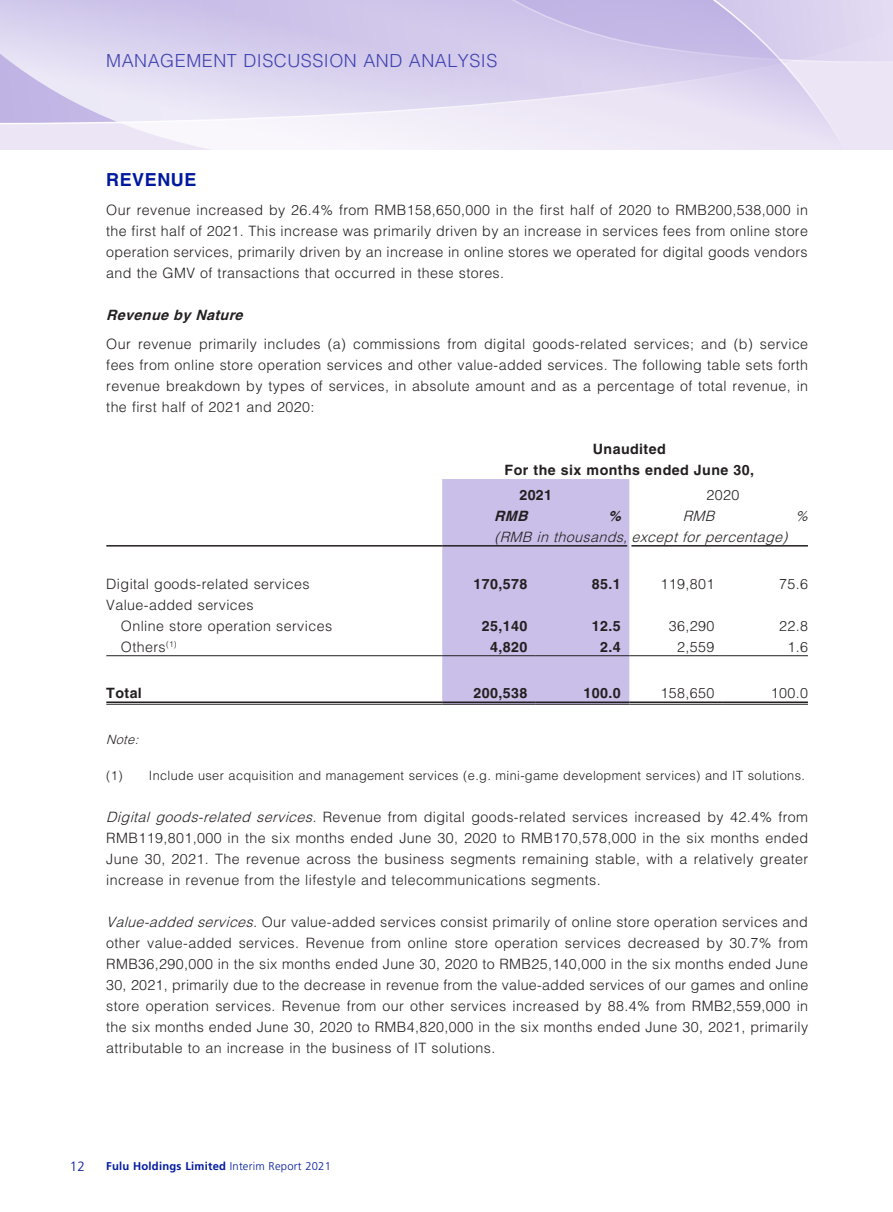
<style>
.page{position:relative;width:893px;height:1212px;background:#fff}
.page>*{position:absolute;margin:0;border:0;box-sizing:border-box;transform-origin:0 0}
.t1{font:300 18px "Helvetica LT Std";letter-spacing:.03em;color:#3e41b2}
.t2{font:700 18px "Helvetica LT Std";letter-spacing:.03em;color:#00199f}
.t3{font:300 14.25px/21px "Helvetica LT Std";letter-spacing:.03em;color:#231f20;text-align:justify}
.t4{font:700 14.25px/21px "Helvetica LT Std";letter-spacing:.03em;color:#231f20;text-align:center}
.t5{font:italic 300 14.25px "Helvetica LT Std";color:#231f20}
.t6{font:italic 700 14.25px "Helvetica LT Std";color:#231f20}
.t7{font:300 13.5px "Frutiger LT Std";color:#00199f}
.t8{font:300 12.75px "Helvetica LT Std";letter-spacing:.03em;color:#231f20}
.t9{font:italic 300 12.75px "Helvetica LT Std";color:#231f20}
.t10{font:700 11.25px "Frutiger LT Std";letter-spacing:.02em;color:#00199f}
.s1{font-style:italic}
.s2{font-weight:300}
</style>
<div class="page">
<svg style="left:0;top:0;width:893px;height:150px;background:#e1daf1"></svg>
<div style="left:442px;top:479px;width:187px;height:225px;background:#cabfe8"></div>
<hr style="left:106px;top:545px;width:336px;height:1px;background:#231f20">
<hr style="left:442px;top:545px;width:185px;height:1px;background:#231f20">
<hr style="left:631px;top:545px;width:177px;height:1px;background:#231f20">
<hr style="left:106px;top:655px;width:336px;height:1px;background:#231f20">
<hr style="left:442px;top:655px;width:94px;height:1px;background:#231f20">
<hr style="left:536px;top:655px;width:93px;height:1px;background:#231f20">
<hr style="left:629px;top:655px;width:94px;height:1px;background:#231f20">
<hr style="left:723px;top:655px;width:85px;height:1px;background:#231f20">
<hr style="left:106px;top:701px;width:336px;height:2px;background:#231f20">
<hr style="left:106px;top:704px;width:336px;height:1px;background:#231f20">
<hr style="left:442px;top:701px;width:94px;height:2px;background:#231f20">
<hr style="left:442px;top:704px;width:94px;height:1px;background:#231f20">
<hr style="left:536px;top:701px;width:93px;height:2px;background:#231f20">
<hr style="left:536px;top:704px;width:93px;height:1px;background:#231f20">
<hr style="left:629px;top:701px;width:94px;height:2px;background:#231f20">
<hr style="left:629px;top:704px;width:94px;height:1px;background:#231f20">
<hr style="left:723px;top:701px;width:85px;height:2px;background:#231f20">
<hr style="left:723px;top:704px;width:85px;height:1px;background:#231f20">
<svg style="left:439px;top:0;width:454px;height:68px;background:#d1c7eb"></svg>
<p class="t1" style="left:106px;top:49px;width:393px">MANAGEMENT DISCUSSION AND ANALYSIS</p>
<p class="t2" style="left:106px;top:169px;width:92px">REVENUE</p>
<p class="t3" style="left:106px;top:199px;width:703px">Our revenue increased by 26.4% from RMB158,650,000 in the first half of 2020 to RMB200,538,000 in the first half of 2021. This increase was primarily driven by an increase in services fees from online store operation services, primarily driven by an increase in online stores we operated for digital goods vendors and the GMV of transactions that occurred in these stores.</p>
<p class="t6" style="left:106px;top:306px;width:142px">Revenue by Nature</p>
<p class="t3" style="left:106px;top:333px;width:703px">Our revenue primarily includes (a) commissions from digital goods-related services; and (b) service fees from online store operation services and other value-added services. The following table sets forth revenue breakdown by types of services, in absolute amount and as a percentage of total revenue, in the first half of 2021 and 2020:</p>
<p class="t4" style="left:505px;top:438px;width:251px">Unaudited<br>For the six months ended June 30,</p>
<p class="t4" style="left:519px;top:484px;width:34px">2021</p>
<p class="t3" style="left:706px;top:484px;width:34px">2020</p>
<p class="t6" style="left:494px;top:507px;width:39px">RMB</p>
<p class="t6" style="left:608px;top:507px;width:19px">%</p>
<p class="t5" style="left:683px;top:507px;width:38px">RMB</p>
<p class="t5" style="left:795px;top:507px;width:19px">%</p>
<p class="t5" style="left:495px;top:528px;width:299px">(RMB in thousands, exceptforpercentage)</p>
<p class="t3" style="left:106px;top:573px;width:205px">Digital goods-related services</p>
<p class="t4" style="left:473px;top:573px;width:55px">170,578</p>
<p class="t4" style="left:592px;top:573px;width:30px">85.1</p>
<p class="t3" style="left:660px;top:573px;width:55px">119,801</p>
<p class="t3" style="left:779px;top:573px;width:30px">75.6</p>
<p class="t3" style="left:121px;top:594px;width:213px;text-indent:-15px">Value-added services<br>Online store operation services</p>
<p class="t4" style="left:482px;top:615px;width:47px">25,140</p>
<p class="t4" style="left:592px;top:615px;width:30px">12.5</p>
<p class="t3" style="left:669px;top:615px;width:47px">36,290</p>
<p class="t3" style="left:779px;top:615px;width:30px">22.8</p>
<p class="t3" style="left:121px;top:636px;width:57px">Others<sup>(1)</sup></p>
<p class="t4" style="left:490px;top:636px;width:39px">4,820</p>
<p class="t4" style="left:600px;top:636px;width:22px">2.4</p>
<p class="t3" style="left:677px;top:636px;width:39px">2,559</p>
<p class="t3" style="left:787px;top:636px;width:22px">1.6</p>
<p class="t4" style="left:106px;top:682px;width:37px">Total</p>
<p class="t4" style="left:473px;top:682px;width:55px">200,538</p>
<p class="t4" style="left:584px;top:682px;width:39px">100.0</p>
<p class="t3" style="left:660px;top:682px;width:55px">158,650</p>
<p class="t3" style="left:771px;top:682px;width:39px">100.0</p>
<p class="t9" style="left:106px;top:731px;width:38px">Note:</p>
<p class="t8" style="left:106px;top:767px;width:700px">(1) Include user acquisition and management services (e.g. mini-game development services) and IT solutions.</p>
<p class="t3" style="left:106px;top:806px;width:703px"><span class="s1">Digital goods-related services.</span> Revenue from digital goods-related services increased by 42.4% from RMB119,801,000 in the six months ended June 30, 2020 to RMB170,578,000 in the six months ended June 30, 2021. The revenue across the business segments remaining stable, with a relatively greater increase in revenue from the lifestyle and telecommunications segments.</p>
<p class="t3" style="left:106px;top:911px;width:704px"><span class="s1">Value-added services.</span>Our value-added services consist primarily of online store operation services and other value-added services. Revenue from online store operation services decreased by 30.7% from RMB36,290,000 in the six months ended June 30, 2020 to RMB25,140,000 in the six months ended June 30, 2021, primarily due to the decrease in revenue from the value-added services of our games and online store operation services. Revenue from our other services increased by 88.4% from RMB2,559,000 in the six months ended June 30, 2020 to RMB4,820,000 in the six months ended June 30, 2021, primarily attributable to an increase in the business of IT solutions.</p>
<p class="t7" style="left:70px;top:1159px;width:17px">12</p>
<p class="t10" style="left:106px;top:1160px;width:226px">Fulu Holdings Limited <span class="s2">Interim Report 2021</span></p>
</div>
